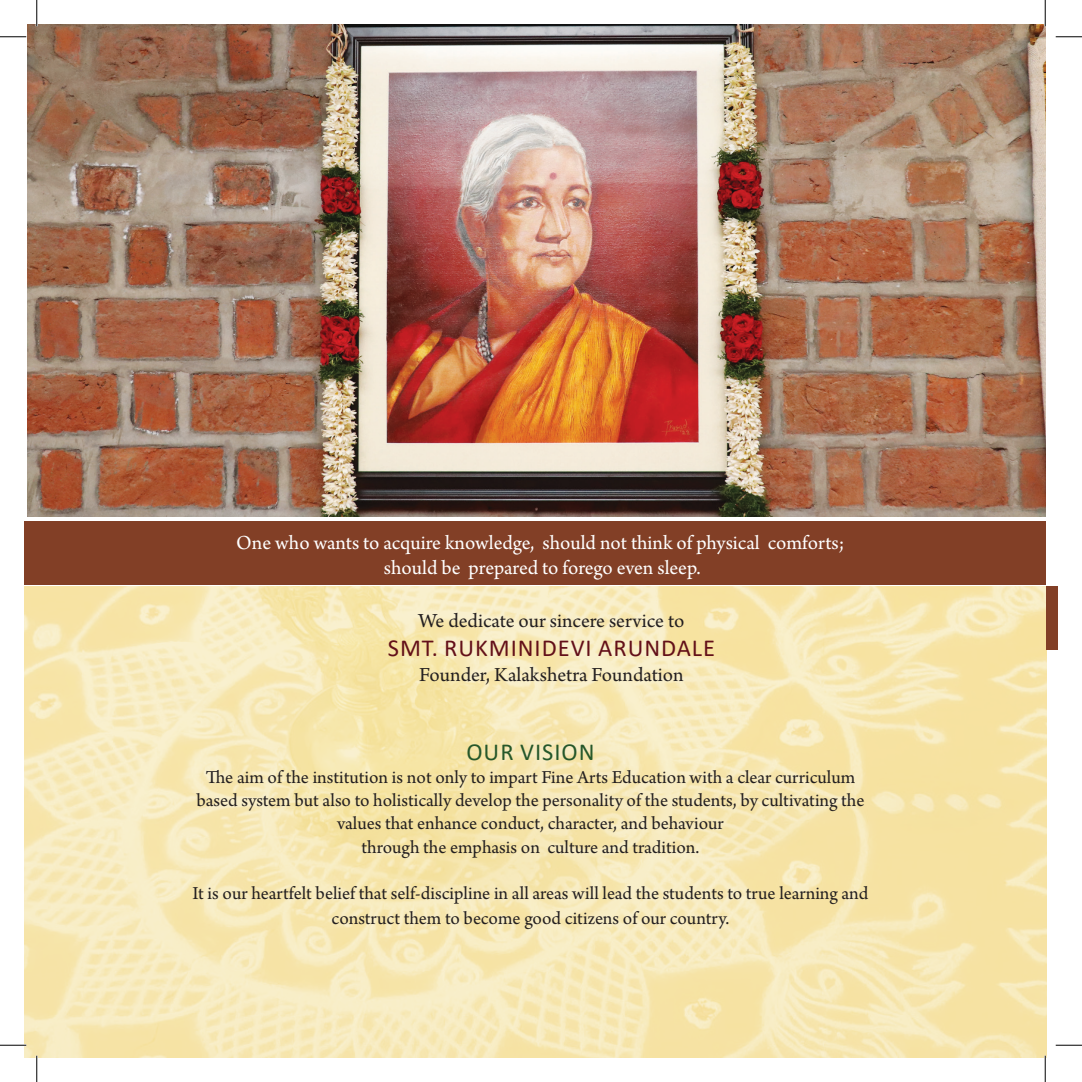
<style>
.page{position:relative;width:1082px;height:1082px;background:#fff}
.page>*{position:absolute;margin:0;border:0;box-sizing:border-box;transform-origin:0 0}
.t1{font:24.5px "Calibri";letter-spacing:.04em;color:#631019}
.t2{font:24.5px "Calibri";letter-spacing:.04em;color:#25572a}
.t3{font:21px/25.2px "Arno Pro";color:#fff;text-align:center}
.t4{font:21px "Arno Pro";color:#231f20}
.t5{font:19.25px/23.1px "Arno Pro";color:#231f20;text-align:center}
</style>
<div class="page">
<img style="left:24px;top:586px;width:1022px;height:471px">
<img style="left:28px;top:24px;width:1017px;height:492px">
<div style="left:24px;top:522px;width:1021px;height:63px;background:#823f26"></div>
<div style="left:1045px;top:587px;width:12px;height:63px;background:#823f26"></div>
<hr style="left:0;top:1044px;width:26px;height:2px;background:#fff">
<hr style="left:36px;top:0;width:2px;height:26px;background:#fff">
<hr style="left:36px;top:1055px;width:2px;height:27px;background:#fff">
<hr style="left:1044px;top:1055px;width:2px;height:27px;background:#fff">
<svg style="left:0;top:36px;width:26px;height:1px"></svg>
<svg style="left:1055px;top:36px;width:27px;height:1px"></svg>
<svg style="left:0;top:1044px;width:26px;height:1px"></svg>
<svg style="left:1055px;top:1044px;width:27px;height:1px"></svg>
<svg style="left:36px;top:0;width:1px;height:26px"></svg>
<svg style="left:36px;top:1055px;width:1px;height:27px"></svg>
<svg style="left:1044px;top:0;width:1px;height:26px"></svg>
<svg style="left:1044px;top:1055px;width:1px;height:27px"></svg>
<p class="t3" style="left:236px;top:531px;width:609px">One who wants to acquire knowledge, should not think of physical comforts; should be prepared to forego even sleep.</p>
<p class="t4" style="left:418px;top:608px;width:267px">We dedicate our sincere service to</p>
<p class="t1" style="left:388px;top:631px;width:329px">SMT. RUKMINIDEVI ARUNDALE</p>
<p class="t4" style="left:419px;top:663px;width:266px">Founder, Kalakshetra Foundation</p>
<p class="t2" style="left:466px;top:735px;width:129px">OUR VISION</p>
<p class="t5" style="left:196px;top:767px;width:669px">The aim of the institution is not only to impart Fine Arts Education with a clear curriculum based system but also to holistically develop the personality of the students, by cultivating the values that enhance conduct, character, and behaviour<br>through the emphasis on culture and tradition.</p>
<p class="t5" style="left:192px;top:881px;width:677px;line-height:25.2px">It is our heartfelt belief that self-discipline in all areas will lead the students to true learning and construct them to become good citizens of our country.</p>
</div>
